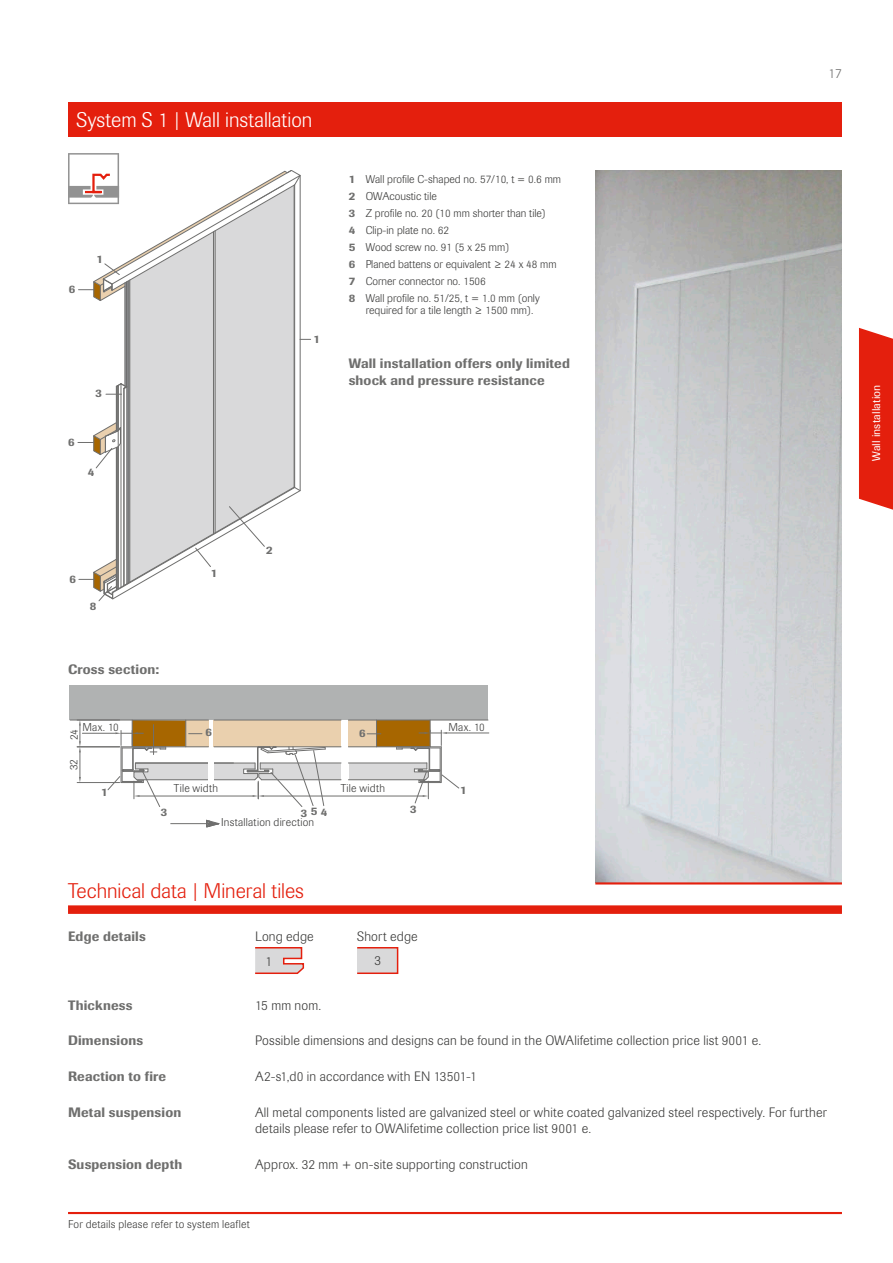
<style>
.page{position:relative;width:893px;height:1263px;background:#fff}
.page>*{position:absolute;margin:0;border:0;box-sizing:border-box;transform-origin:0 0}
.t1{font:300 21px "Imago Pro";letter-spacing:-.005em;color:#e41f0d}
.t2{font:300 21px "Imago Pro";color:#fff}
.t3{font:300 13.5px/25px "Imago Pro";letter-spacing:.015em;color:#3b3b3a}
.t4{font:500 13.5px/16.5px "Imago Pro";letter-spacing:.01em;color:#6f6f6e}
.t5{font:300 13.5px "Imago Pro";color:#6f6f6e}
.t6{font:300 11.25px/17px "Imago Pro";color:#3b3b3a}
.t7{font:300 11.25px "Imago Pro";letter-spacing:.02em;color:#3b3b3a}
.t8{font:500 11.25px "Imago Pro";color:#6f6f6e}
.t9{font:300 11.25px "Imago Pro";letter-spacing:.03em;color:#3b3b3a}
.t10{font:11.25px "Imago Pro";letter-spacing:.01em;color:#fff}
.s1{font-weight:500;color:#6f6f6e}
</style>
<div class="page">
<div style="left:68px;top:102px;width:774px;height:34px;background:#e41f0d"></div>
<hr style="left:68px;top:1212px;width:774px;height:2px;background:#e41f0d">
<svg style="left:859px;top:327px;width:34px;height:183px;background:#e52d1c"></svg>
<img style="left:595px;top:170px;width:247px;height:712px">
<hr style="left:595px;top:882px;width:247px;height:2px;background:#e41f0d">
<div style="left:68px;top:905px;width:774px;height:9px;background:#e41f0d"></div>
<svg style="left:255px;top:947px;width:49px;height:27px"></svg>
<div style="left:357px;top:948px;width:41px;height:25px;background:#d9d9da"></div>
<div style="left:357px;top:947px;width:41px;height:27px;border:2px solid #e41f0d"></div>
<svg style="left:68px;top:153px;width:243px;height:449px"></svg>
<div style="left:70px;top:686px;width:418px;height:34px;background:#b0b2b2"></div>
<svg style="left:170px;top:819px;width:50px;height:8px"></svg>
<hr style="left:348px;top:720px;width:140px;height:1px;background:#6f6f6e">
<hr style="left:70px;top:720px;width:138px;height:1px;background:#6f6f6e">
<hr style="left:82px;top:733px;width:33px;height:1px;background:#6f6f6e">
<hr style="left:447px;top:733px;width:42px;height:1px;background:#6f6f6e">
<hr style="left:77px;top:782px;width:43px;height:1px;background:#6f6f6e">
<hr style="left:77px;top:746px;width:43px;height:1px;background:#6f6f6e">
<svg style="left:79px;top:720px;width:2px;height:62px"></svg>
<svg style="left:107px;top:720px;width:353px;height:87px"></svg>
<div style="left:208px;top:762px;width:6px;height:19px;background:#fff"></div>
<h1 class="t2" style="left:77px;top:106px;width:237px">System S 1 | Wall installation</h1>
<p class="t8" style="left:69px;top:282px;width:8px">6</p>
<p class="t8" style="left:96px;top:252px;width:8px">1</p>
<p class="t8" style="left:96px;top:386px;width:8px">3</p>
<p class="t8" style="left:68px;top:435px;width:8px">6</p>
<p class="t8" style="left:88px;top:464px;width:8px">4</p>
<p class="t8" style="left:69px;top:572px;width:8px">6</p>
<p class="t8" style="left:90px;top:599px;width:8px">8</p>
<p class="t4" style="left:68px;top:660px;width:92px">Cross section:</p>
<p class="t8" style="left:313px;top:331px;width:8px">1</p>
<p class="t8" style="left:211px;top:566px;width:8px">1</p>
<p class="t8" style="left:266px;top:543px;width:8px">2</p>
<p class="t6" style="left:349px;top:170px;width:214px"><span class="s1">1</span> Wall profile C-shaped no. 57/10, t = 0.6 mm<br><span class="s1">2</span> OWAcoustic tile<br><span class="s1">3</span> Z profile no. 20 (10 mm shorter than tile)<br><span class="s1">4</span> Clip-in plate no. 62<br><span class="s1">5</span> Wood screw no. 91 (5 x 25 mm)<br><span class="s1">6</span> Planed battens or equivalent ≥ 24 x 48 mm<br><span class="s1">7</span> Corner connector no. 1506<br><span class="s1">8</span> Wall profile no. 51/25, t = 1.0 mm (only</p>
<p class="t6" style="left:366px;top:301px;width:169px">required for a tile length ≥ 1500 mm).</p>
<p class="t4" style="left:349px;top:355px;width:223px">Wall installation offers only limited shock and pressure resistance</p>
<p class="t6" style="left:82px;top:718px;width:38px">Max. 10</p>
<p class="t6" style="left:65px;top:740px;width:13px;rotate:-90deg">24</p>
<p class="t6" style="left:65px;top:770px;width:13px;rotate:-90deg">32</p>
<p class="t8" style="left:205px;top:725px;width:8px">6</p>
<p class="t8" style="left:359px;top:726px;width:8px">6</p>
<p class="t6" style="left:448px;top:718px;width:38px">Max. 10</p>
<p class="t9" style="left:174px;top:781px;width:46px">Tile width</p>
<p class="t9" style="left:341px;top:781px;width:46px">Tile width</p>
<p class="t8" style="left:101px;top:785px;width:8px">1</p>
<p class="t8" style="left:460px;top:783px;width:8px">1</p>
<p class="t8" style="left:410px;top:802px;width:8px">3</p>
<p class="t8" style="left:161px;top:805px;width:8px">3</p>
<p class="t8" style="left:301px;top:804px;width:28px">354</p>
<p class="t7" style="left:221px;top:815px;width:95px">Installation direction</p>
<p class="t5" style="left:828px;top:65px;width:15px">17</p>
<h1 class="t1" style="left:68px;top:877px;width:237px">Technical data | Mineral tiles</h1>
<p class="t4" style="left:68px;top:928px;width:79px">Edge details</p>
<p class="t3" style="left:265px;top:924px;width:50px;text-indent:-10px">Long edge<br>1</p>
<p class="t3" style="left:374px;top:924px;width:45px;line-height:24.2px;text-indent:-17px">Short edge<br>3</p>
<p class="t4" style="left:68px;top:996px;width:66px">Thickness</p>
<p class="t3" style="left:255px;top:992px;width:68px">15 mm nom.</p>
<p class="t4" style="left:68px;top:1032px;width:77px">Dimensions</p>
<p class="t3" style="left:255px;top:1028px;width:508px">Possible dimensions and designs can be found in the OWAlifetime collection price list 9001 e.</p>
<p class="t4" style="left:68px;top:1068px;width:100px">Reaction to fire</p>
<p class="t3" style="left:255px;top:1063px;width:223px">A2-s1,d0 in accordance with EN 13501-1</p>
<p class="t4" style="left:68px;top:1103px;width:115px">Metal suspension</p>
<p class="t3" style="left:255px;top:1103px;width:573px;line-height:16.5px">All metal components listed are galvanized steel or white coated galvanized steel respectively. For further details please refer to OWAlifetime collection price list 9001 e.</p>
<p class="t4" style="left:68px;top:1155px;width:116px">Suspension depth</p>
<p class="t3" style="left:255px;top:1151px;width:274px">Approx. 32 mm + on-site supporting construction</p>
<p class="t7" style="left:68px;top:1216px;width:183px">For details please refer to system leaflet</p>
<p class="t10" style="left:869px;top:461px;width:78px;rotate:-90deg">Wall installation</p>
</div>
